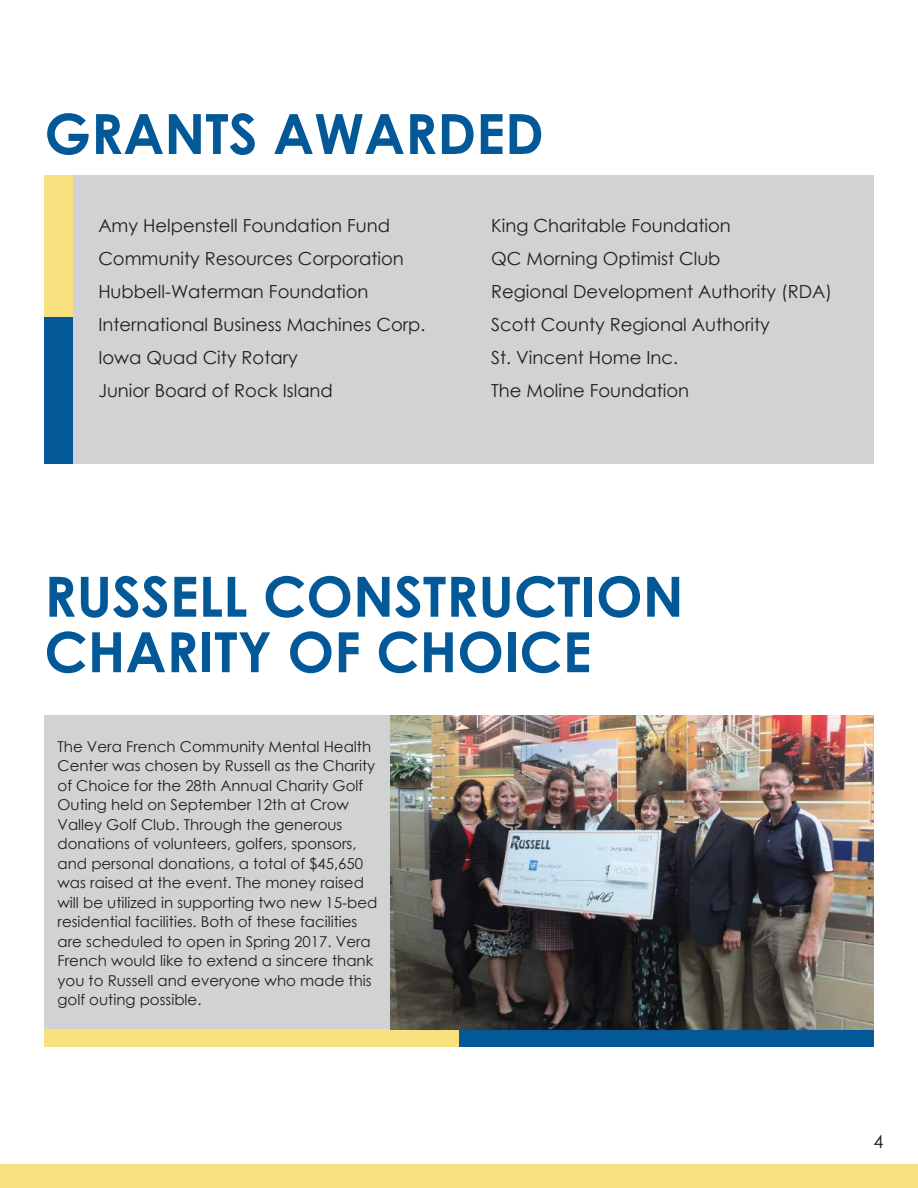
<style>
.page{position:relative;width:918px;height:1188px;background:#fff}
.page>*{position:absolute;margin:0;border:0;box-sizing:border-box;transform-origin:0 0}
.t1{font:700 55.5px/55.5px "Century Gothic";color:#035897}
.t2{font:18px/33px "Century Gothic";color:#231f20}
.t3{font:15px/19.5px "Century Gothic";color:#231f20}
</style>
<div class="page">
<div style="left:44px;top:175px;width:151px;height:145px;background:#f8e17e"></div>
<div style="left:44px;top:318px;width:151px;height:146px;background:#035897"></div>
<div style="left:73px;top:175px;width:801px;height:289px;background:#d0d2d3"></div>
<div style="left:44px;top:844px;width:208px;height:203px;background:#f8e17e"></div>
<div style="left:0;top:1165px;width:918px;height:23px;background:#f8e17e"></div>
<div style="left:251px;top:844px;width:208px;height:203px;background:#f8e17e"></div>
<div style="left:459px;top:844px;width:208px;height:203px;background:#035897"></div>
<div style="left:666px;top:844px;width:208px;height:203px;background:#035897"></div>
<div style="left:44px;top:716px;width:371px;height:313px;background:#d0d2d3"></div>
<img style="left:391px;top:716px;width:483px;height:313px">
<h1 class="t1" style="left:44px;top:104px;width:501px">GRANTS AWARDED</h1>
<p class="t2" style="left:98px;top:209px;width:329px">Amy Helpenstell Foundation Fund<br>Community Resources Corporation<br>Hubbell-Waterman Foundation<br>International Business Machines Corp.<br>Iowa Quad City Rotary<br>Junior Board of Rock Island</p>
<p class="t2" style="left:491px;top:209px;width:342px">King Charitable Foundation<br>QC Morning Optimist Club<br>Regional Development Authority (RDA)<br>Scott County Regional Authority<br>St. Vincent Home Inc.<br>The Moline Foundation</p>
<h1 class="t1" style="left:44px;top:566px;width:641px">RUSSELL CONSTRUCTION<br>CHARITY OF CHOICE</h1>
<p class="t3" style="left:58px;top:736px;width:321px">The Vera French Community Mental Health Center was chosen by Russell as the Charity of Choice for the 28th Annual Charity Golf Outing held on September 12th at Crow Valley Golf Club. Through the generous donations of volunteers, golfers, sponsors, and personal donations, a total of $45,650 was raised at the event. The money raised will be utilized in supporting two new 15-bed residential facilities. Both of these facilities are scheduled to open in Spring 2017. Vera French would like to extend a sincere thank you to Russell and everyone who made this golf outing possible.</p>
<p class="t2" style="left:874px;top:1124px;width:11px">4</p>
</div>
